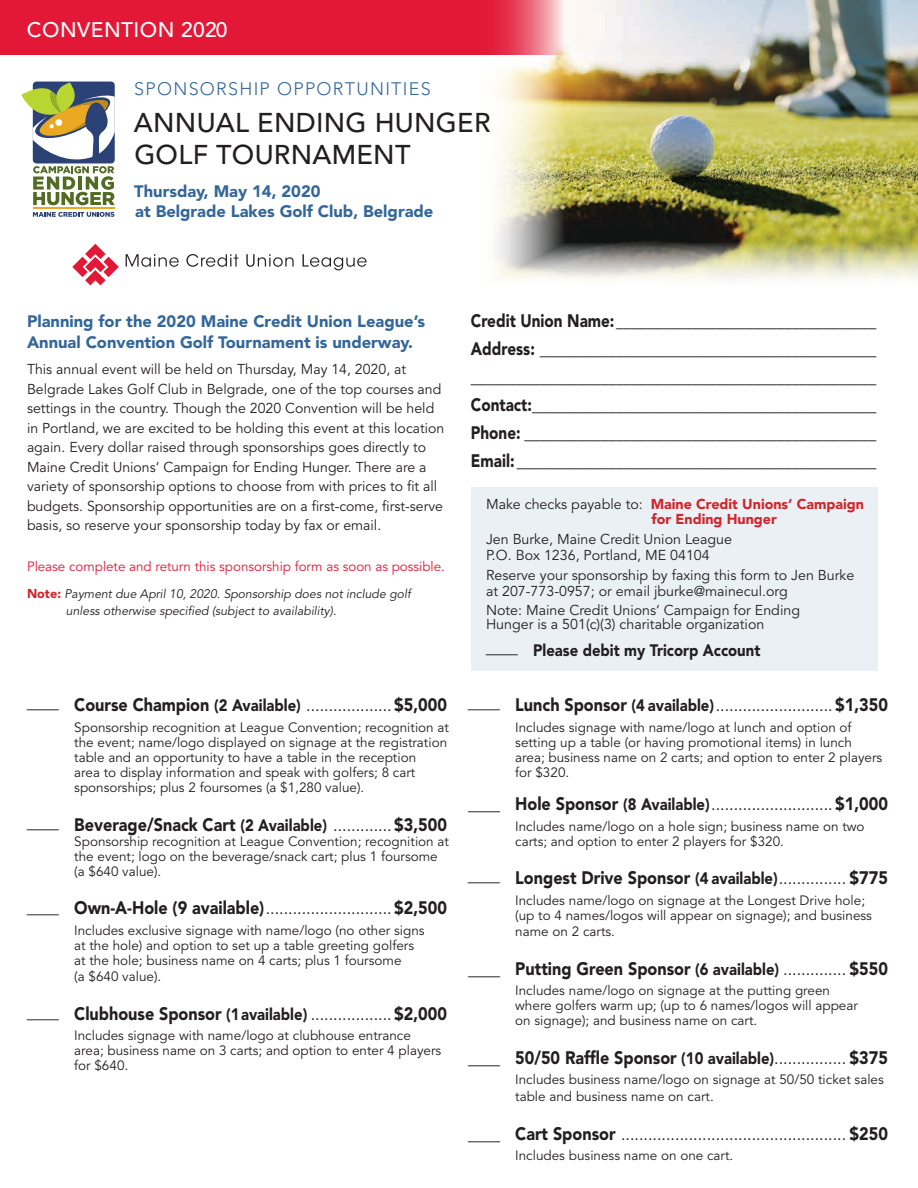
<style>
.page{position:relative;width:918px;height:1188px;background:#fff}
.page>*{position:absolute;margin:0;border:0;box-sizing:border-box;transform-origin:0 0}
.t1{font:500 27px/32.4px "Avenir LT Std";letter-spacing:.01em;color:#231f20}
.t2{font:500 21px "Avenir LT Std";letter-spacing:.02em;color:#fff}
.t3{font:900 18px "Avenir LT Std";color:#231f20;scale:.9 1}
.t4{font:900 18px/27.9px "Avenir LT Std";color:#231f20;text-align:justify;scale:.85 1}
.t5{font:18px "Avenir LT Std";color:#231f20;scale:.9 1}
.t6{font:300 18px "Avenir LT Std";letter-spacing:.07em;color:#369}
.t7{font:900 16.5px/20.4px "Avenir LT Std";color:#369}
.t8{font:900 16.5px "Avenir LT Std";color:#231f20;scale:.9 1}
.t9{font:14.25px/19.5px "Avenir LT Std";color:#231f20}
.t10{font:900 14.25px/15.8px "Avenir LT Std";color:#d2232a}
.t11{font:13.5px/15px "Avenir LT Std";color:#231f20}
.t12{font:13.5px "Avenir LT Std";color:#e31837}
.t13{font:italic 12.3px/16.5px "Avenir LT Std";color:#231f20}
.s1{font-weight:900;font-style:normal;font-size:12.75px;color:#d2232a}
.s2{font-size:16.5px}
.s3{font-weight:400}
.s4{font-weight:400;font-style:italic}
.s5{font-weight:400;color:#231f20}
.s6{font-weight:900}
.s7{font-weight:900;font-size:16.5px}
</style>
<div class="page">
<div style="left:471px;top:487px;width:407px;height:184px;background:#ebf0f5"></div>
<div style="left:0;top:0;width:918px;height:54px;background:#e31837"></div>
<img style="left:479px;top:0;width:439px;height:279px">
<svg style="left:126px;top:254px;width:53px;height:13px"></svg>
<svg style="left:186px;top:254px;width:53px;height:13px"></svg>
<svg style="left:246px;top:254px;width:48px;height:13px"></svg>
<svg style="left:303px;top:254px;width:64px;height:16px"></svg>
<svg style="left:72px;top:244px;width:47px;height:41px"></svg>
<svg style="left:33px;top:212px;width:82px;height:5px"></svg>
<svg style="left:21px;top:83px;width:94px;height:122px"></svg>
<hr style="left:33px;top:208px;width:82px;height:1px;background:#eaa823">
<h2 class="t2" style="left:27px;top:18px;width:202px">CONVENTION 2020</h2>
<h3 class="t6" style="left:134px;top:78px;width:298px">SPONSORSHIP OPPORTUNITIES</h3>
<h1 class="t1" style="left:134px;top:107px;width:358px">ANNUAL ENDING HUNGER<br>GOLF TOURNAMENT</h1>
<p class="t7" style="left:134px;top:181px;width:301px">Thursday, May 14, 2020<br>at Belgrade Lakes Golf Club, Belgrade</p>
<p class="t7" style="left:27px;top:311px;width:400px;line-height:21px">Planning for the 2020 Maine Credit Union League’s<br>Annual Convention Golf Tournament is underway.</p>
<p class="t9" style="left:27px;top:360px;width:419px">This annual event will be held on Thursday, May 14, 2020, at Belgrade Lakes Golf Club in Belgrade, one of the top courses and settings in the country. Though the 2020 Convention will be held in Portland, we are excited to be holding this event at this location again. Every dollar raised through sponsorships goes directly to Maine Credit Unions‘ Campaign for Ending Hunger. There are a variety of sponsorship options to choose from with prices to fit all budgets. Sponsorship opportunities are on a first-come, first-serve basis, so reserve your sponsorship today by fax or email.</p>
<p class="t12" style="left:27px;top:558px;width:420px">Please complete and return this sponsorship form as soon as possible.</p>
<p class="t13" style="left:66px;top:586px;width:346px;text-indent:-39px"><span class="s1">Note:</span> Payment due April 10, 2020. Sponsorship does not include golf unless otherwise specified (subject to availability).</p>
<h3 class="t3" style="left:27px;top:694px;width:468px"><sup>____</sup> Course Champion <span class="s2">(2 Available)</span> <span class="s3">...................</span> $5,000</h3>
<p class="t11" style="left:74px;top:720px;width:376px">Sponsorship recognition at League Convention; recognition at the event; name/logo displayed on signage at the registration table and an opportunity to have a table in the reception<br>area to display information and speak with golfers; 8 cart sponsorships; plus 2 foursomes (a $1,280 value).</p>
<h3 class="t3" style="left:27px;top:813px;width:468px"><sup>____</sup> Beverage/Snack Cart <span class="s2">(2 Available)</span> <span class="s3">.............</span> $3,500</h3>
<p class="t11" style="left:74px;top:834px;width:376px">Sponsorship recognition at League Convention; recognition at the event; logo on the beverage/snack cart; plus 1 foursome (a $640 value).</p>
<h3 class="t3" style="left:27px;top:897px;width:468px"><span class="s4">____</span> Own-A-Hole (9 available)<span class="s3">............................</span> $2,500</h3>
<p class="t11" style="left:74px;top:923px;width:352px">Includes exclusive signage with name/logo (no other signs at the hole) and option to set up a table greeting golfers at the hole; business name on 4 carts; plus 1 foursome</p>
<p class="t11" style="left:74px;top:969px;width:89px">(a $640 value).</p>
<h3 class="t3" style="left:27px;top:1003px;width:468px"><span class="s4">____</span> Clubhouse Sponsor <span class="s2">(1 available)</span> <span class="s3">..................</span> $2,000</h3>
<p class="t11" style="left:74px;top:1029px;width:369px">Includes signage with name/logo at clubhouse entrance area; business name on 3 carts; and option to enter 4 players for $640.</p>
<p class="t4" style="left:471px;top:307px;width:479px">Credit Union Name:__________________________________ Address: ____________________________________________ _____________________________________________________ Contact:_____________________________________________ Phone: ______________________________________________ Email: _______________________________________________</p>
<p class="t10" style="left:652px;top:496px;width:214px;text-indent:-166px"><span class="s5">Make checks payable to:</span> Maine Credit Unions‘ Campaign for Ending Hunger</p>
<p class="t9" style="left:486px;top:532px;width:248px;line-height:15.8px">Jen Burke, Maine Credit Union League<br>P.O. Box 1236, Portland, ME 04104</p>
<p class="t9" style="left:486px;top:568px;width:370px;line-height:15.8px">Reserve your sponsorship by faxing this form to Jen Burke at 207-773-0957; or email jburke@mainecul.org</p>
<p class="t9" style="left:486px;top:603px;width:316px;line-height:14.2px">Note: Maine Credit Unions‘ Campaign for Ending<br>Hunger is a 501(c)(3) charitable organization</p>
<p class="t8" style="left:486px;top:640px;width:306px"><sup>____</sup> Please debit my Tricorp Account</p>
<h3 class="t5" style="left:468px;top:695px;width:468px"><sup>____</sup> <span class="s6">Lunch Sponsor</span> <span class="s7">(4 available)</span>.......................... <span class="s6">$1,350</span></h3>
<p class="t11" style="left:515px;top:720px;width:369px">Includes signage with name/logo at lunch and option of setting up a table (or having promotional items) in lunch area; business name on 2 carts; and option to enter 2 players for $320.</p>
<h3 class="t5" style="left:468px;top:794px;width:468px"><span class="s6">____ Hole Sponsor</span> <span class="s7">(8 Available)</span>........................... <span class="s6">$1,000</span></h3>
<p class="t11" style="left:515px;top:819px;width:351px">Includes name/logo on a hole sign; business name on two carts; and option to enter 2 players for $320.</p>
<h3 class="t3" style="left:468px;top:867px;width:468px"><sup>____</sup> Longest Drive Sponsor <span class="s2">(4 available)</span><span class="s3">...............</span> $775</h3>
<p class="t11" style="left:515px;top:893px;width:358px">Includes name/logo on signage at the Longest Drive hole; (up to 4 names/logos will appear on signage); and business</p>
<p class="t11" style="left:515px;top:924px;width:101px">name on 2 carts.</p>
<h3 class="t3" style="left:468px;top:958px;width:468px">____ Putting Green Sponsor <span class="s2">(6 available)</span> <span class="s3">..............</span> $550</h3>
<p class="t11" style="left:515px;top:984px;width:344px">Includes name/logo on signage at the putting green where golfers warm up; (up to 6 names/logos will appear on signage); and business name on cart.</p>
<h3 class="t3" style="left:468px;top:1047px;width:468px">____ 50/50 Raffle Sponsor <span class="s2">(10 available)</span><span class="s3">................</span> $375</h3>
<p class="t11" style="left:515px;top:1072px;width:370px;line-height:16.5px">Includes business name/logo on signage at 50/50 ticket sales table and business name on cart.</p>
<h3 class="t5" style="left:468px;top:1123px;width:468px"><span class="s6">____ Cart Sponsor</span> .................................................. <span class="s6">$250</span></h3>
<p class="t11" style="left:515px;top:1148px;width:220px">Includes business name on one cart.</p>
</div>
